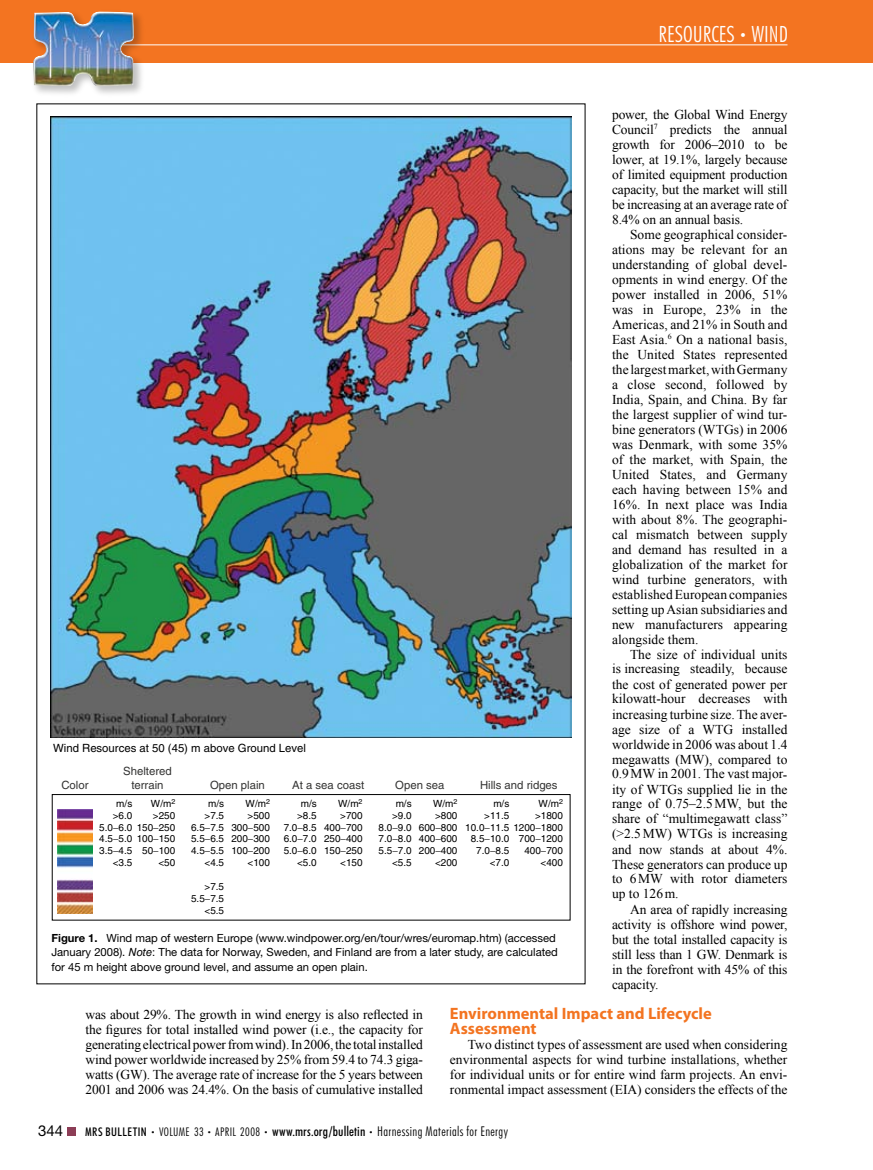
<style>
.page{position:relative;width:873px;height:1170px;background:#fff}
.page>*{position:absolute;margin:0;border:0;box-sizing:border-box;transform-origin:0 0}
.t1{font:22.5px "Futura Light Condensed BT";color:#fff}
.t2{font:700 16.5px/15px "Myriad Pro";color:#f37421}
.t3{font:15px "Helvetica Neue LT Std";color:#000}
.t4{font:13.5px/15px "Times New Roman";letter-spacing:-.01em;color:#000;text-align:justify}
.t5{font:13.5px "Futura Light Condensed BT";letter-spacing:.03em;color:#000}
.t6{font:11.4px/13.6px "Helvetica";color:#343433;text-align:center}
.t7{font:11.4px "Helvetica";color:#000}
.t8{font:11.25px/14.2px "Helvetica Neue LT Std";color:#000}
.t9{font:9.9px/11.9px "Helvetica";color:#000;text-align:right}
.s1{font-size:13.5px}
.s2{font-weight:700}
.s3{font-family:"Helvetica LT Std";font-style:italic}
.s4{font-family:"Helvetica LT Std"}
.s5{font-family:"Futura Medium Condensed BT";font-size:12px}
.s6{font-size:7.5px}
.s7{font-size:12px}
.s8{font-family:"Futura Medium Condensed BT"}
</style>
<div class="page">
<div style="left:68px;top:1127px;width:8px;height:9px;background:#8c3d56"></div>
<div style="left:0;top:0;width:873px;height:63px;background:#f37421"></div>
<hr style="left:86px;top:44px;width:702px;height:1px;background:#fff">
<div style="left:30px;top:8px;width:116px;height:91px;background:#000;opacity:.25"></div>
<img style="left:33px;top:11px;width:101px;height:76px">
<img style="left:51px;top:117px;width:520px;height:620px">
<div style="left:52px;top:794px;width:519px;height:127px;border:1px solid #000"></div>
<img style="left:58px;top:810px;width:35px;height:104px">
<h1 class="t1" style="left:659px;top:20px;width:131px">RESOURCES <span class="s1">•</span> WIND</h1>
<p class="t4" style="left:612px;top:106px;width:177px">power, the Global Wind Energy Council<sup>7</sup> predicts the annual growth for 2006–2010 to be lower, at 19.1%, largely because of limited equipment production capacity, but the market will still be increasing at an average rate of 8.4% on an annual basis.</p>
<p class="t4" style="left:612px;top:226px;width:177px;text-indent:18px">Some geographical consider&shy;ations may be relevant for an understanding of global devel&shy;opments in wind energy. Of the power installed in 2006, 51% was in Europe, 23% in the Americas, and 21% in South and East Asia.<sup>6</sup> On a national basis, the United States represented the largest market, with Germany a close second, followed by India, Spain, and China. By far the largest supplier of wind tur&shy;bine generators (WTGs) in 2006 was Denmark, with some 35% of the market, with Spain, the United States, and Germany each having between 15% and 16%. In next place was India with about 8%. The geographi&shy;cal mismatch between supply and demand has resulted in a globalization of the market for wind turbine generators, with established European companies setting up Asian subsidiaries and new manufacturers appearing alongside them.</p>
<p class="t4" style="left:612px;top:646px;width:177px;text-indent:18px">The size of individual units is increasing steadily, because the cost of generated power per kilowatt-hour decreases with increasing turbine size. The aver&shy;age size of a WTG installed worldwide in 2006 was about 1.4 megawatts (MW), compared to 0.9MW in 2001. The vast major&shy;ity of WTGs supplied lie in the range of 0.75–2.5MW, but the share of “multi-megawatt class” (&gt;2.5MW) WTGs is increasing and now stands at about 4%.<br>These generators can produce up to 6MW with rotor diameters up to 126m.</p>
<p class="t4" style="left:612px;top:901px;width:177px;text-indent:18px">An area of rapidly increasing activity is offshore wind power, but the total installed capacity is still less than 1 GW. Denmark is in the forefront with 45% of this capacity.</p>
<p class="t2" style="left:450px;top:1005px;width:263px">Environmental Impact and Lifecycle<br>Assessment</p>
<p class="t4" style="left:450px;top:1036px;width:339px;text-indent:18px">Two distinct types of assessment are used when considering environmental aspects for wind turbine installations, whether for individual units or for entire wind farm projects. An envi&shy;ronmental impact assessment (EIA) considers the effects of the</p>
<p class="t7" style="left:53px;top:741px;width:254px">Wind Resources at 50 (45) m above Ground Level</p>
<p class="t6" style="left:61px;top:778px;width:29px">Color</p>
<p class="t6" style="left:123px;top:765px;width:50px">Sheltered terrain</p>
<p class="t6" style="left:210px;top:778px;width:56px">Open plain</p>
<p class="t6" style="left:292px;top:778px;width:73px">At a sea coast</p>
<p class="t6" style="left:395px;top:778px;width:51px">Open sea</p>
<p class="t6" style="left:480px;top:778px;width:79px">Hills and ridges</p>
<p class="t9" style="left:151px;top:797px;width:26px;text-align:left">W/m<sup>2 </sup>&gt;250</p>
<p class="t9" style="left:142px;top:845px;width:35px">50−100 &lt;50</p>
<p class="t9" style="left:231px;top:797px;width:40px">W/m<sup>2 </sup>&gt;500<br>300−500<br>200−300<br>100−200 &lt;100</p>
<p class="t9" style="left:284px;top:797px;width:35px">m/s &gt;8.5<br>7.0−8.5<br>6.0−7.0<br>5.0−6.0 &lt;5.0</p>
<p class="t9" style="left:324px;top:797px;width:40px">W/m<sup>2 </sup>&gt;700<br>400−700<br>250−400<br>150−250 &lt;150</p>
<p class="t9" style="left:379px;top:797px;width:35px">m/s &gt;9.0<br>8.0−9.0<br>7.0−8.0<br>5.5−7.0 &lt;5.5</p>
<p class="t9" style="left:419px;top:797px;width:40px">W/m<sup>2 </sup>&gt;800<br>600−800<br>400−600<br>200−400 &lt;200</p>
<p class="t9" style="left:493px;top:797px;width:17px">m/s</p>
<p class="t9" style="left:535px;top:797px;width:29px;text-align:center">W/m<sup>2 </sup>&gt;1800</p>
<p class="t9" style="left:519px;top:833px;width:46px">700−1200<br>400−700 &lt;400</p>
<p class="t9" style="left:116px;top:797px;width:17px">m/s</p>
<p class="t9" style="left:113px;top:809px;width:21px">&gt;6.0</p>
<p class="t9" style="left:99px;top:821px;width:78px">5.0−6.0 150−250</p>
<p class="t9" style="left:99px;top:833px;width:78px">4.5−5.0 100−150</p>
<p class="t9" style="left:99px;top:845px;width:35px">3.5−4.5</p>
<p class="t9" style="left:113px;top:857px;width:21px">&lt;3.5</p>
<p class="t9" style="left:191px;top:797px;width:35px">m/s &gt;7.5<br>6.5−7.5<br>5.5−6.5<br>4.5−5.5 &lt;4.5</p>
<p class="t9" style="left:191px;top:881px;width:35px">&gt;7.5<br>5.5−7.5 &lt;5.5</p>
<p class="t9" style="left:484px;top:809px;width:27px">&gt;11.5</p>
<p class="t9" style="left:465px;top:821px;width:99px">10.0−11.5 1200−1800</p>
<p class="t9" style="left:471px;top:833px;width:40px">8.5−10.0</p>
<p class="t9" style="left:476px;top:845px;width:35px">7.0−8.5</p>
<p class="t9" style="left:490px;top:857px;width:21px">&lt;7.0</p>
<p class="t8" style="left:51px;top:931px;width:508px"><span class="s2">Figure 1.</span> Wind map of western Europe (www.windpower.org/en/tour/wres/euromap.htm) (accessed<br>January 2008). <span class="s3">Note</span><span class="s4">:</span> The data for Norway, Sweden, and Finland are from a later study, are calculated for 45 m height above ground level, and assume an open plain.</p>
<p class="t4" style="left:85px;top:1006px;width:339px">was about 29%. The growth in wind energy is also reflected in the figures for total installed wind power (i.e., the capacity for generating electrical power from wind). In 2006, the total installed wind power worldwide increased by 25% from 59.4 to 74.3 giga&shy;watts (GW). The average rate of increase for the 5 years between 2001 and 2006 was 24.4%. On the basis of cumulative installed</p>
<p class="t3" style="left:38px;top:1122px;width:27px">344</p>
<p class="t5" style="left:85px;top:1123px;width:424px"><span class="s5">MRS BULLETIN</span> <span class="s6">•</span> <span class="s7">VOLUME 33</span> <span class="s6">•</span> <span class="s7">APRIL 2008</span> <span class="s6">•</span> <span class="s8">www.mrs.org/bulletin</span> <span class="s6">•</span> Harnessing Materials for Energy</p>
</div>
